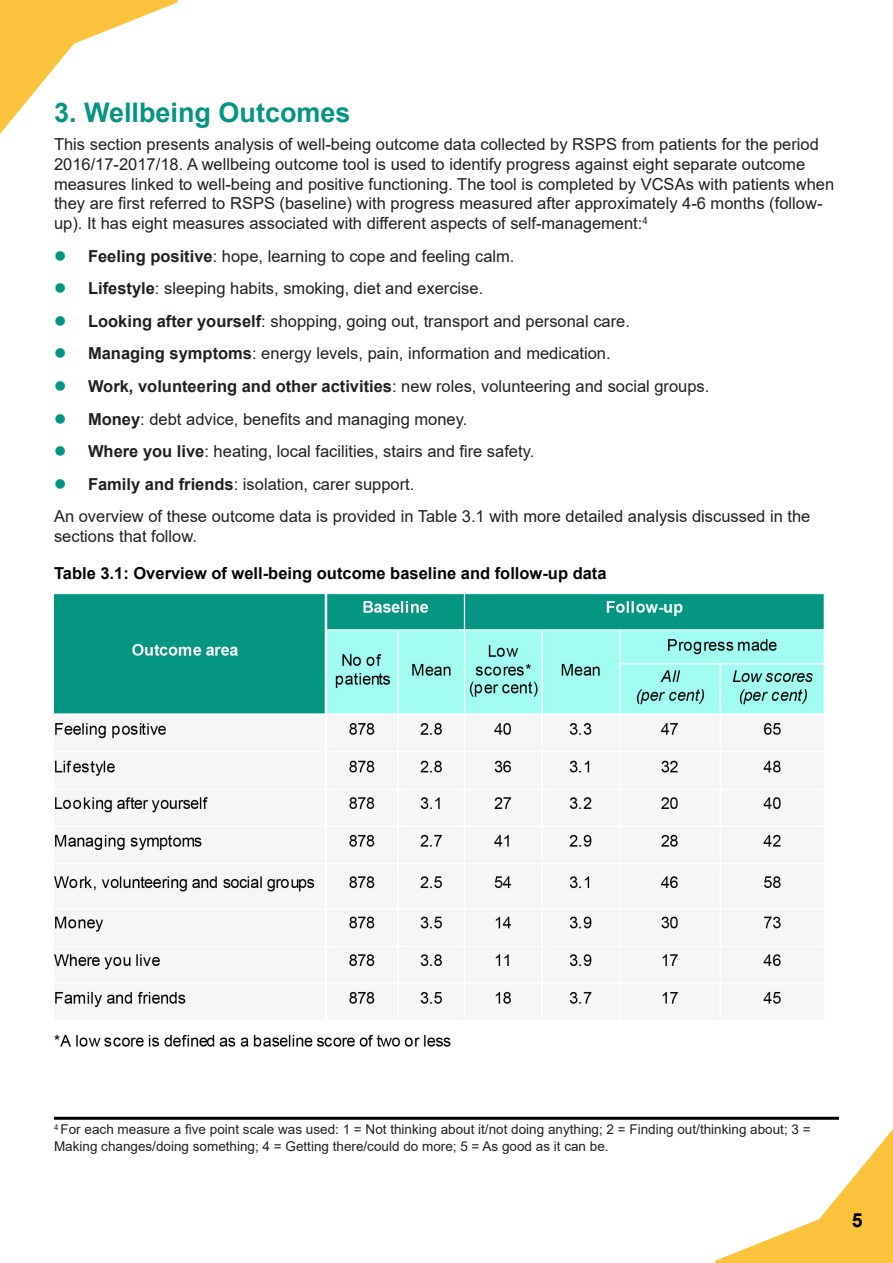
<style>
.page{position:relative;width:893px;height:1263px;background:#fff}
.page>*{position:absolute;margin:0;border:0;box-sizing:border-box;transform-origin:0 0}
.Heading_2{font:700 27px "Arial";color:#059583}
.t1{font:700 19.5px "Arial";color:#000}
.t2{font:16.5px/19.8px "Arial";color:#231f20}
.Table_Figure_heading{font:700 16.5px "Arial";color:#040503}
.Footnotes{font:13.5px/16.2px "Arial";color:#231f20}
.s1{font-weight:700}
</style>
<div class="page">
<svg style="left:715px;top:1129px;width:178px;height:134px"></svg>
<svg style="left:0;top:0;width:178px;height:134px"></svg>
<hr style="left:54px;top:1117px;width:785px;height:3px;background:#000">
<img style="left:54px;top:592px;width:771px;height:455px">
<p class="Heading_2" style="left:54px;top:93px;width:298px">3. Wellbeing Outcomes</p>
<p class="t2" style="left:54px;top:134px;width:782px">This section presents analysis of well-being outcome data collected by RSPS from patients for the period 2016/17-2017/18. A wellbeing outcome tool is used to identify progress against eight separate outcome measures linked to well-being and positive functioning. The tool is completed by VCSAs with patients when they are first referred to RSPS (baseline) with progress measured after approximately 4-6 months (follow&shy;up). It has eight measures associated with different aspects of self-management:<sup>4</sup></p>
<p class="t2" style="left:88px;top:246px;width:428px"><span class="s1">Feeling positive</span>: hope, learning to cope and feeling calm.</p>
<p class="t2" style="left:88px;top:279px;width:397px"><span class="s1">Lifestyle</span>: sleeping habits, smoking, diet and exercise.</p>
<p class="t2" style="left:88px;top:311px;width:543px"><span class="s1">Looking after yourself</span>: shopping, going out, transport and personal care.</p>
<p class="t2" style="left:88px;top:344px;width:524px"><span class="s1">Managing symptoms</span>: energy levels, pain, information and medication.</p>
<p class="t2" style="left:88px;top:376px;width:623px"><span class="s1">Work, volunteering and other activities</span>: new roles, volunteering and social groups.</p>
<p class="t2" style="left:88px;top:409px;width:381px"><span class="s1">Money</span>: debt advice, benefits and managing money.</p>
<p class="t2" style="left:88px;top:441px;width:448px"><span class="s1">Where you live</span>: heating, local facilities, stairs and fire safety.</p>
<p class="t2" style="left:88px;top:474px;width:328px"><span class="s1">Family and friends</span>: isolation, carer support.</p>
<p class="t2" style="left:54px;top:506px;width:758px">An overview of these outcome data is provided in Table 3.1 with more detailed analysis discussed in the sections that follow.</p>
<p class="Table_Figure_heading" style="left:54px;top:562px;width:554px">Table 3.1: Overview of well-being outcome baseline and follow-up data</p>
<p class="Footnotes" style="left:54px;top:1121px;width:758px"><sup>4</sup> For each measure a five point scale was used: 1 = Not thinking about it/not doing anything; 2 = Finding out/thinking about; 3 =<br>Making changes/doing something; 4 = Getting there/could do more; 5 = As good as it can be.</p>
<p class="t1" style="left:852px;top:1207px;width:12px">5</p>
</div>
